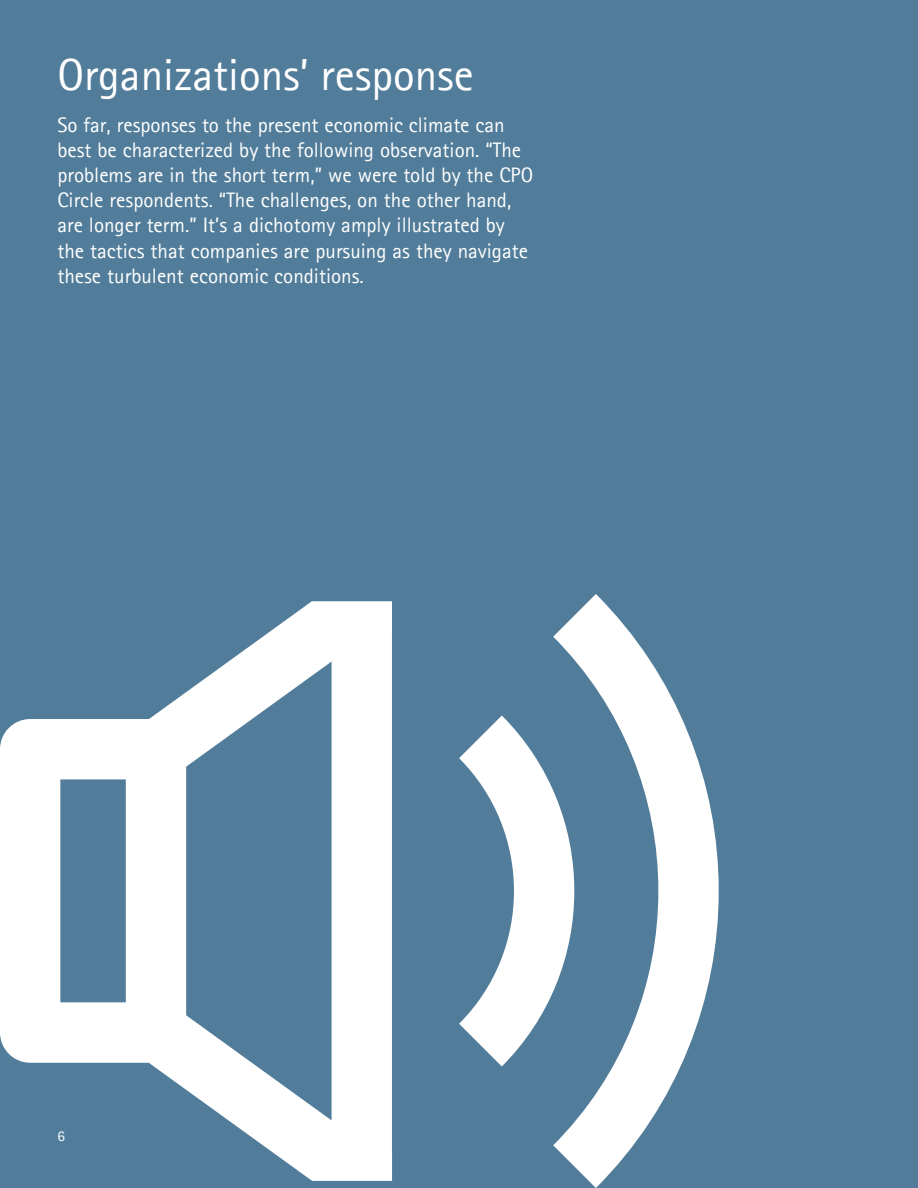
<style>
.page{position:relative;width:918px;height:1188px;background:#527d9a}
.page>*{position:absolute;margin:0;border:0;box-sizing:border-box;transform-origin:0 0}
.t1{font:45px "Agfa Rotis Sans Serif";color:#fff}
.t2{font:21px/25.2px "Agfa Rotis Sans Serif";color:#fff}
.t3{font:15px "Agfa Rotis Sans Serif";color:#fff}
</style>
<div class="page">
<svg style="left:0;top:601px;width:392px;height:580px"></svg>
<svg style="left:459px;top:716px;width:94px;height:350px;fill:#fff"></svg>
<svg style="left:553px;top:594px;width:166px;height:594px"></svg>
<h1 class="t1" style="left:57px;top:48px;width:418px">Organizations’ response</h1>
<p class="t2" style="left:57px;top:112px;width:477px">So far, responses to the present economic climate can best be characterized by the following observation. “The problems are in the short term,” we were told by the CPO Circle respondents. “The challenges, on the other hand, are longer term.” It’s a dichotomy amply illustrated by the tactics that companies are pursuing as they navigate these turbulent economic conditions.</p>
<p class="t3" style="left:57px;top:1127px;width:9px">6</p>
</div>
